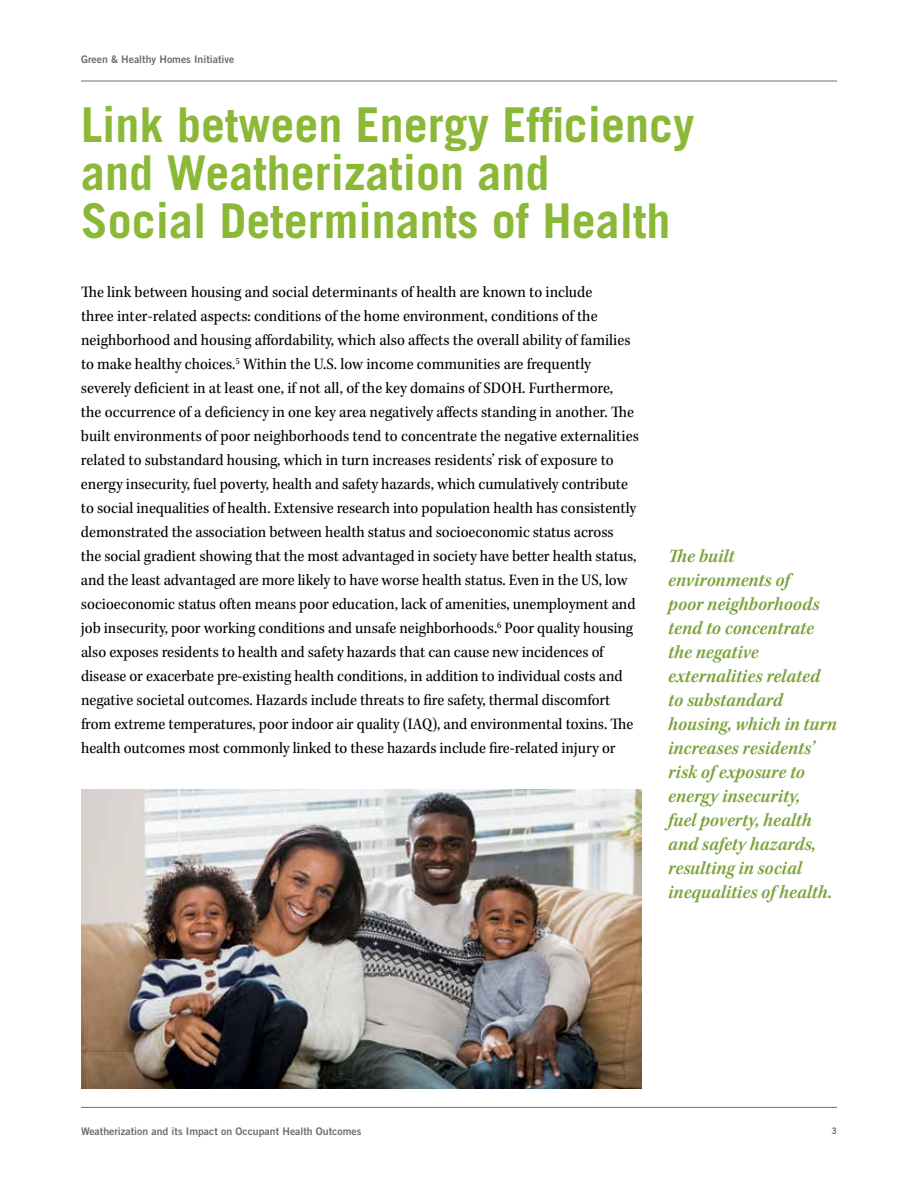
<style>
.page{position:relative;width:918px;height:1188px;background:#fff}
.page>*{position:absolute;margin:0;border:0;box-sizing:border-box;transform-origin:0 0}
.t1{font:700 48px/48px "Trade Gothic";color:#8bb836}
.t2{font:19.5px/24px "Kepler Std Semibold Scn It";color:#78a236}
.t3{font:16.5px/24px "Kepler Std Scn";letter-spacing:-.005em;color:#000}
.t4{font:10.5px "Trade Gothic Bold Two";color:#6d6e71}
.t5{font:9px "Trade Gothic Bold Two";color:#6d6e71}
</style>
<div class="page">
<hr style="left:81px;top:81px;width:756px;height:1px;background:#6d6e71">
<hr style="left:81px;top:1107px;width:756px;height:1px;background:#6d6e71">
<img style="left:81px;top:790px;width:560px;height:299px">
<p class="t4" style="left:81px;top:52px;width:155px">Green &amp; Healthy Homes Initiative</p>
<h1 class="t1" style="left:81px;top:100px;width:615px">Link between Energy Efficiency and Weatherization and<br>Social Determinants of Health</h1>
<p class="t3" style="left:81px;top:280px;width:559px">The link between housing and social determinants of health are known to include<br>three inter-related aspects: conditions of the home environment, conditions of the neighborhood and housing affordability, which also affects the overall ability of families to make healthy choices.<sup>5</sup> Within the U.S. low income communities are frequently severely deficient in at least one, if not all, of the key domains of SDOH. Furthermore,<br>the occurrence of a deficiency in one key area negatively affects standing in another. The built environments of poor neighborhoods tend to concentrate the negative externalities related to substandard housing, which in turn increases residents’ risk of exposure to energy insecurity, fuel poverty, health and safety hazards, which cumulatively contribute to social inequalities of health. Extensive research into population health has consistently demonstrated the association between health status and socioeconomic status across<br>the social gradient showing that the most advantaged in society have better health status, and the least advantaged are more likely to have worse health status. Even in the US, low socioeconomic status often means poor education, lack of amenities, unemployment and job insecurity, poor working conditions and unsafe neighborhoods.<sup>6</sup> Poor quality housing also exposes residents to health and safety hazards that can cause new incidences of disease or exacerbate pre-existing health conditions, in addition to individual costs and negative societal outcomes. Hazards include threats to fire safety, thermal discomfort from extreme temperatures, poor indoor air quality (IAQ), and environmental toxins. The health outcomes most commonly linked to these hazards include fire-related injury or</p>
<p class="t2" style="left:668px;top:545px;width:170px">The built environments of<br>poor neighborhoods tend to concentrate the negative externalities related to substandard housing, which in turn increases residents’ risk of exposure to energy insecurity,<br>fuel poverty, health and safety hazards, resulting in social inequalities of health.</p>
<p class="t4" style="left:81px;top:1125px;width:282px">Weatherization and its Impact on Occupant Health Outcomes</p>
<p class="t5" style="left:832px;top:1125px;width:7px">3</p>
</div>
